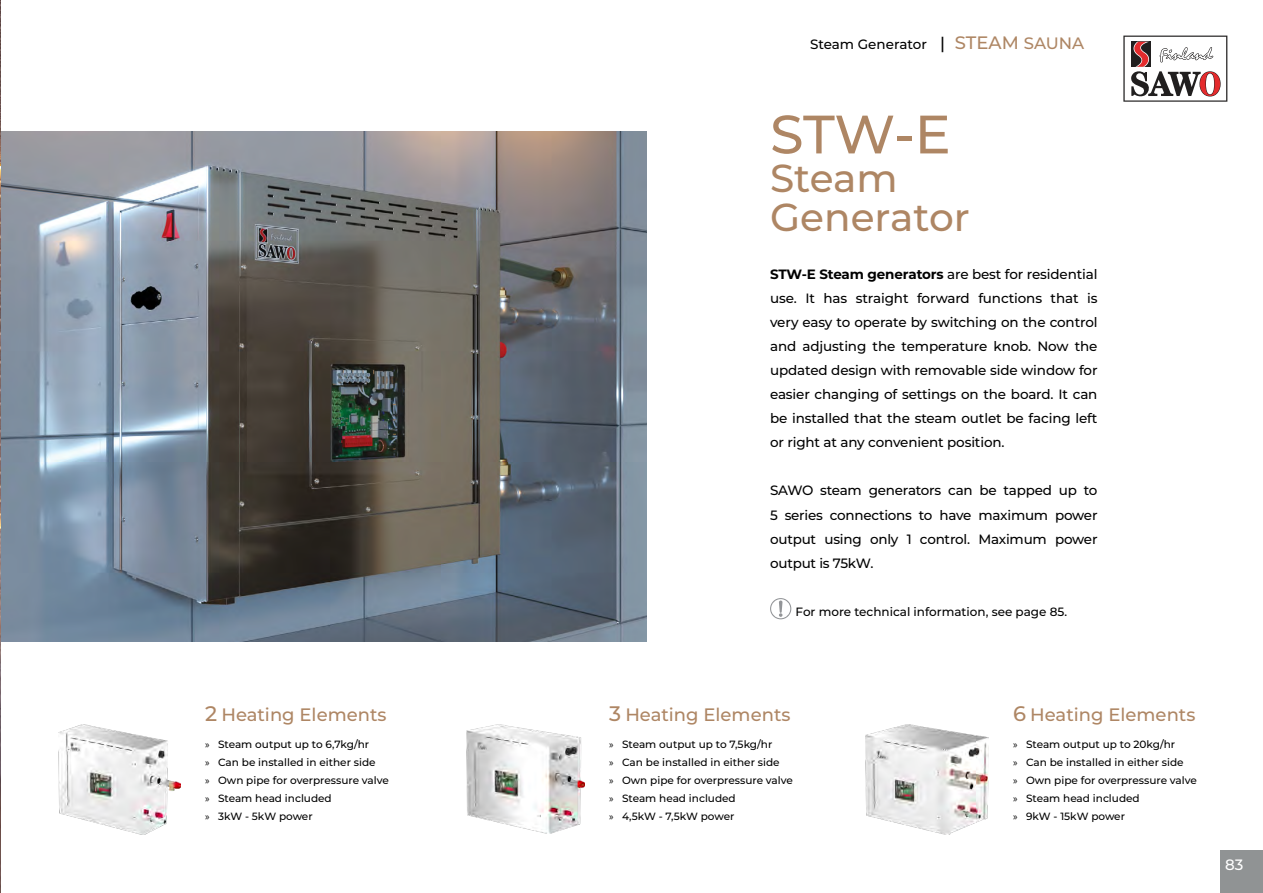
<style>
.page{position:relative;width:1263px;height:893px;background:#fff}
.page>*{position:absolute;margin:0;border:0;box-sizing:border-box;transform-origin:0 0}
.t1{font:500 54px "Montserrat";color:#ae8664}
.t2{font:500 39px/39px "Montserrat";color:#ae8664}
.t3{font:500 18px "Montserrat";color:#ae8664}
.t4{font:500 15px "Montserrat";color:#fff}
.t5{font:500 13.5px/24px "Montserrat";letter-spacing:-.015em;color:#000;text-align:justify}
.t6{font:500 12px "Montserrat";color:#000}
.t7{font:500 10.5px/18px "Montserrat";color:#000}
.s1{font-size:21px}
.s2{font-family:"Myriad Pro";font-weight:400}
.s3{font-size:16.5px}
.s4{font-size:18px;color:#ae8664}
.s5{font-size:16.5px;color:#ae8664}
.s6{font-weight:700}
</style>
<div class="page">
<div style="left:1220px;top:850px;width:43px;height:43px;background:#909394"></div>
<img style="left:1px;top:132px;width:646px;height:510px">
<svg style="left:770px;top:598px;width:21px;height:21px"></svg>
<img style="left:58px;top:724px;width:123px;height:110px">
<img style="left:467px;top:724px;width:118px;height:110px">
<img style="left:866px;top:724px;width:123px;height:110px">
<svg style="left:1123px;top:35px;width:105px;height:67px"></svg>
<img style="left:0;top:0;width:1px;height:893px">
<h3 class="t3" style="left:205px;top:702px;width:183px"><span class="s1">2</span> Heating Elements</h3>
<p class="t7" style="left:205px;top:735px;width:185px"><span class="s2">»</span> Steam output up to 6,7kg/hr<br><span class="s2">»</span> Can be installed in either side<br><span class="s2">»</span> Own pipe for overpressure valve <span class="s2">»</span> Steam head included<br><span class="s2">»</span> 3kW - 5kW power</p>
<p class="t5" style="left:810px;top:32px;width:276px">Steam Generator <span class="s3">|</span> <span class="s4">STEAM</span> <span class="s5">SAUNA</span></p>
<h1 class="t1" style="left:770px;top:97px;width:182px">STW-E</h1>
<h2 class="t2" style="left:770px;top:158px;width:201px">Steam<br>Generator</h2>
<p class="t5" style="left:770px;top:262px;width:329px"><span class="s6">STW-E Steam generators</span> are best for residential use. It has straight forward functions that is very easy to operate by switching on the control and adjusting the temperature knob. Now the updated design with removable side window for easier changing of settings on the board. It can be installed that the steam outlet be facing left or right at any convenient position.</p>
<p class="t5" style="left:770px;top:478px;width:329px">SAWO steam generators can be tapped up to 5 series connections to have maximum power output using only 1 control. Maximum power output is 75kW.</p>
<p class="t6" style="left:795px;top:603px;width:273px">For more technical information, see page 85.</p>
<h3 class="t3" style="left:609px;top:702px;width:183px"><span class="s1">3</span> Heating Elements</h3>
<p class="t7" style="left:609px;top:735px;width:185px"><span class="s2">»</span> Steam output up to 7,5kg/hr<br><span class="s2">»</span> Can be installed in either side<br><span class="s2">»</span> Own pipe for overpressure valve <span class="s2">»</span> Steam head included<br><span class="s2">»</span> 4,5kW - 7,5kW power</p>
<h3 class="t3" style="left:1013px;top:702px;width:184px"><span class="s1">6</span> Heating Elements</h3>
<p class="t7" style="left:1013px;top:735px;width:185px"><span class="s2">»</span> Steam output up to 20kg/hr<br><span class="s2">»</span> Can be installed in either side<br><span class="s2">»</span> Own pipe for overpressure valve <span class="s2">»</span> Steam head included<br><span class="s2">»</span> 9kW - 15kW power</p>
<p class="t4" style="left:1225px;top:854px;width:20px">83</p>
</div>
